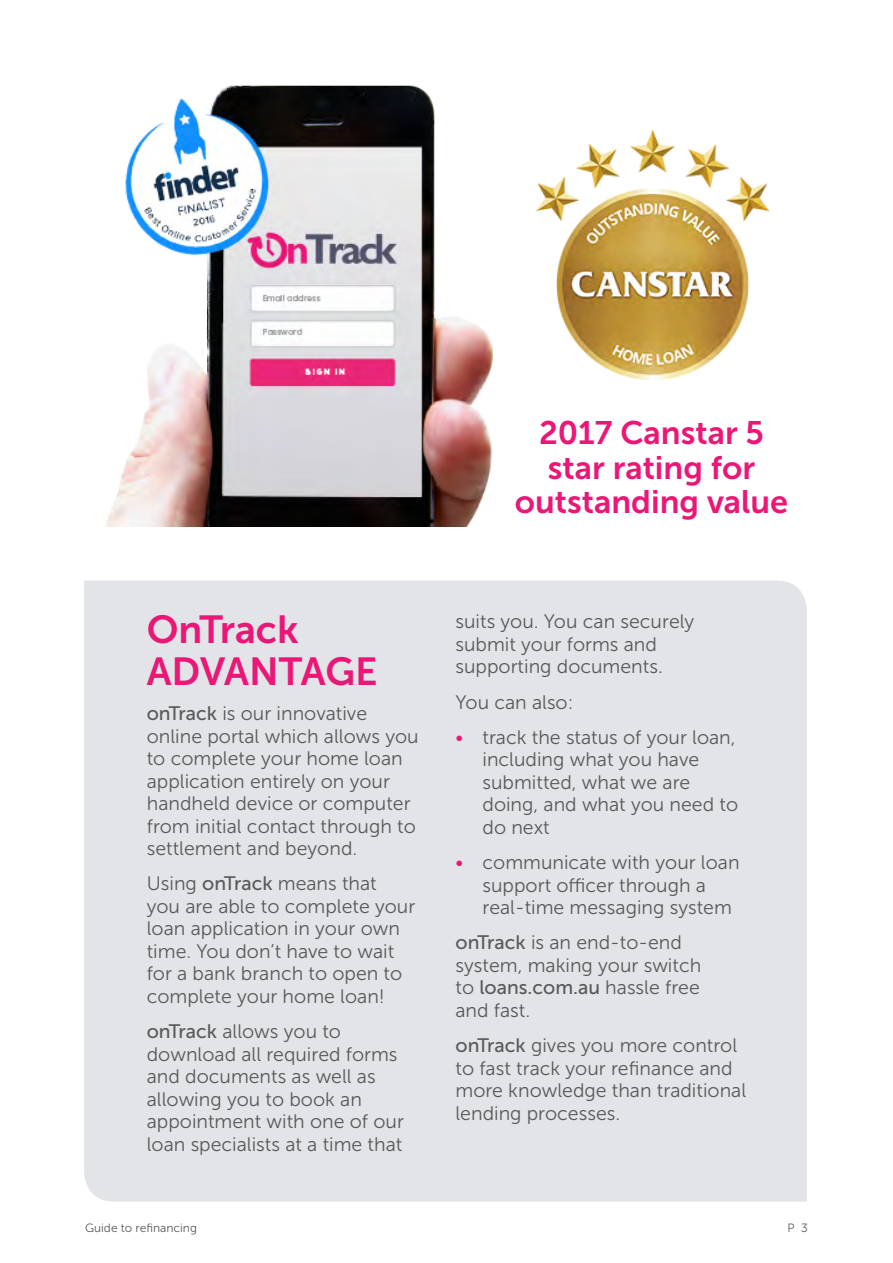
<style>
.page{position:relative;width:893px;height:1263px;background:#fff}
.page>*{position:absolute;margin:0;border:0;box-sizing:border-box;transform-origin:0 0}
.t1{font:39px/42px "Museo Sans 700";color:#ea1777}
.t2{font:32.4px/34.5px "Museo Sans 700";color:#ea1777;text-align:center}
.t3{font:19.5px/22.5px "Museo Sans 300";color:#58595b}
.t4{font:12px "Museo Sans 300";color:#58595b}
.s1{font-family:"Museo Sans 500"}
.s2{color:#e91877}
</style>
<div class="page">
<div style="left:84px;top:581px;width:723px;height:621px;background:#e3e4e7"></div>
<img style="left:106px;top:85px;width:386px;height:442px">
<img style="left:536px;top:131px;width:232px;height:248px">
<h1 class="t1" style="left:147px;top:608px;width:232px">OnTrack<br>ADVANTAGE</h1>
<p class="t3" style="left:147px;top:702px;width:273px"><span class="s1">onTrack</span> is our innovative online portal which allows you to complete your home loan application entirely on your handheld device or computer from initial contact through to settlement and beyond.</p>
<p class="t3" style="left:147px;top:872px;width:270px">Using <span class="s1">onTrack</span> means that<br>you are able to complete your loan application in your own time. You don’t have to wait for a bank branch to open to complete your home loan!</p>
<p class="t3" style="left:147px;top:1020px;width:259px"><span class="s1">onTrack</span> allows you to download all required forms and documents as well as allowing you to book an appointment with one of our loan specialists at a time that</p>
<h2 class="t2" style="left:515px;top:416px;width:275px">2017 Canstar 5 star rating for outstanding value</h2>
<p class="t3" style="left:455px;top:610px;width:240px">suits you. You can securely submit your forms and supporting documents.</p>
<p class="t3" style="left:455px;top:691px;width:119px">You can also:</p>
<p class="t3" style="left:482px;top:726px;width:257px;text-indent:-27px"><span class="s2">•</span> track the status of your loan, including what you have submitted, what we are doing, and what you need to do next</p>
<p class="t3" style="left:482px;top:851px;width:259px;text-indent:-27px"><span class="s2">•</span> communicate with your loan support officer through a real-time messaging system</p>
<p class="t3" style="left:455px;top:931px;width:247px"><span class="s1">onTrack</span> is an end-to-end system, making your switch to <span class="s1">loans.com.au</span> hassle free and fast.</p>
<p class="t3" style="left:455px;top:1034px;width:292px"><span class="s1">onTrack</span> gives you more control to fast track your refinance and more knowledge than traditional lending processes.</p>
<p class="t4" style="left:85px;top:1221px;width:113px">Guide to refinancing</p>
<p class="t4" style="left:787px;top:1221px;width:22px">P 3</p>
</div>
